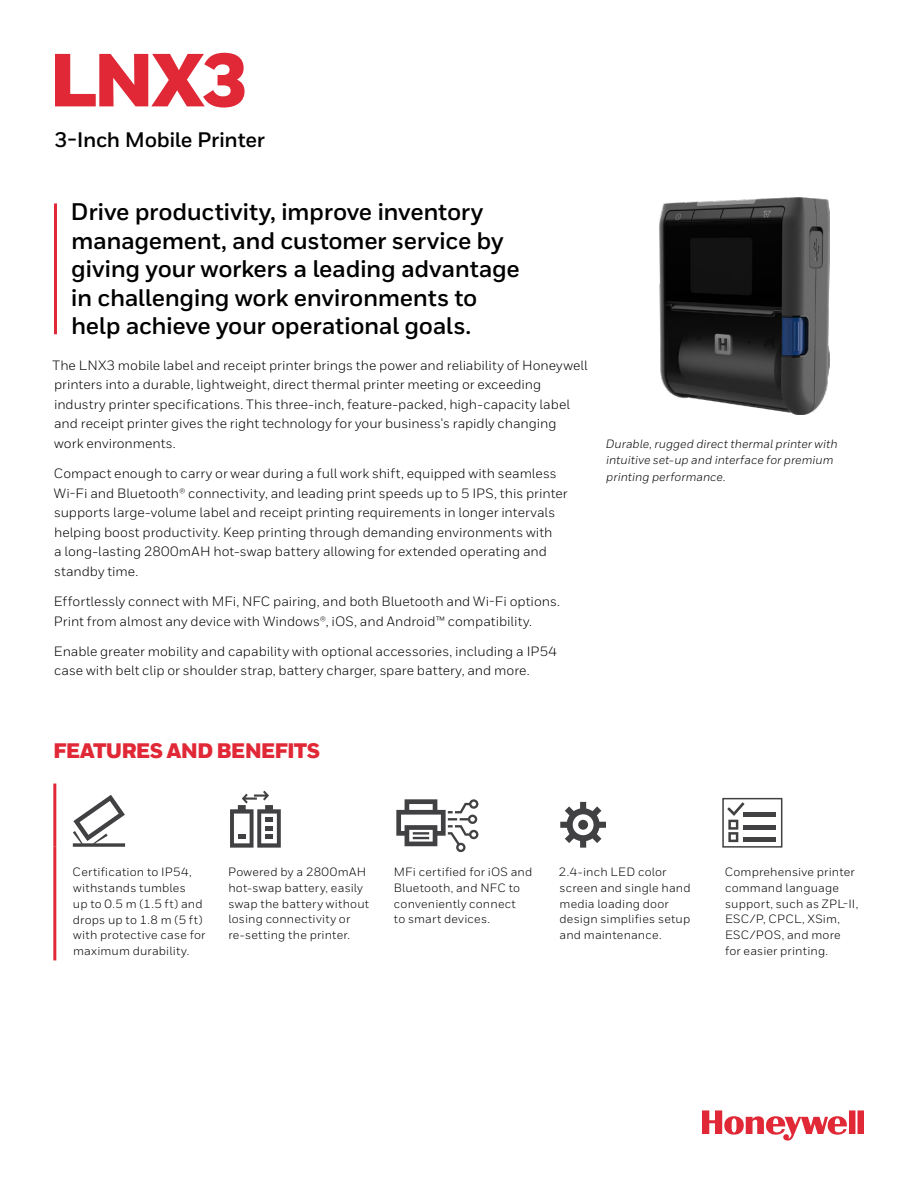
<style>
.page{position:relative;width:918px;height:1188px;background:#fff}
.page>*{position:absolute;margin:0;border:0;box-sizing:border-box;transform-origin:0 0}
.t1{font:900 75px "Honeywell Sans";color:#e02836}
.t2{font:700 24px/28.5px "Honeywell Sans";letter-spacing:-.015em;color:#000}
.t3{font:700 21px "Honeywell Sans";letter-spacing:-.015em;color:#000}
.t4{font:900 21px "Honeywell Sans";letter-spacing:-.04em;color:#e02836}
.t5{font:13.5px/19.5px "Honeywell Sans";color:#000}
.t6{font:12px/15.8px "Honeywell Sans";letter-spacing:.015em;color:#000}
.t7{font:italic 12px/16.5px "Honeywell Sans";color:#000}
</style>
<div class="page">
<img style="left:660px;top:197px;width:170px;height:218px">
<svg style="left:702px;top:1110px;width:162px;height:31px"></svg>
<hr style="left:54px;top:203px;width:3px;height:131px;background:#e02836">
<hr style="left:53px;top:784px;width:3px;height:63px;background:#e02836">
<hr style="left:53px;top:847px;width:3px;height:113px;background:#e02836">
<svg style="left:73px;top:795px;width:52px;height:52px"></svg>
<svg style="left:560px;top:802px;width:46px;height:46px"></svg>
<svg style="left:230px;top:791px;width:51px;height:57px"></svg>
<svg style="left:396px;top:799px;width:82px;height:53px"></svg>
<div style="left:743px;top:812px;width:33px;height:5px;background:#414042"></div>
<div style="left:743px;top:825px;width:33px;height:5px;background:#414042"></div>
<div style="left:743px;top:837px;width:33px;height:5px;background:#414042"></div>
<svg style="left:727px;top:802px;width:18px;height:40px"></svg>
<div style="left:722px;top:798px;width:60px;height:50px;border:2px solid #414042"></div>
<h1 class="t1" style="left:49px;top:37px;width:200px">LNX3</h1>
<h3 class="t3" style="left:54px;top:132px;width:212px">3-Inch Mobile Printer</h3>
<h2 class="t2" style="left:71px;top:200px;width:451px">Drive productivity, improve inventory management, and customer service by giving your workers a leading advantage in challenging work environments to help achieve your operational goals.</h2>
<p class="t5" style="left:52px;top:356px;width:537px">The LNX3 mobile label and receipt printer brings the power and reliability of Honeywell printers into a durable, lightweight, direct thermal printer meeting or exceeding industry printer specifications. This three-inch, feature-packed, high-capacity label and receipt printer gives the right technology for your business's rapidly changing<br>work environments.</p>
<p class="t5" style="left:54px;top:465px;width:515px">Compact enough to carry or wear during a full work shift, equipped with seamless Wi-Fi and Bluetooth® connectivity, and leading print speeds up to 5 IPS, this printer supports large-volume label and receipt printing requirements in longer intervals helping boost productivity. Keep printing through demanding environments with<br>a long-lasting 2800mAH hot-swap battery allowing for extended operating and standby time.</p>
<p class="t5" style="left:54px;top:593px;width:508px">Effortlessly connect with MFi, NFC pairing, and both Bluetooth and Wi-Fi options.<br>Print from almost any device with Windows®, iOS, and Android™ compatibility.</p>
<p class="t5" style="left:54px;top:642px;width:505px">Enable greater mobility and capability with optional accessories, including a IP54 case with belt clip or shoulder strap, battery charger, spare battery, and more.</p>
<p class="t7" style="left:606px;top:436px;width:234px">Durable, rugged direct thermal printer with intuitive set-up and interface for premium printing performance.</p>
<h3 class="t4" style="left:53px;top:739px;width:269px">FEATURES AND BENEFITS</h3>
<p class="t6" style="left:73px;top:865px;width:134px">Certification to IP54, withstands tumbles<br>up to 0.5 m (1.5 ft) and drops up to 1.8 m (5 ft) with protective case for maximum durability.</p>
<p class="t6" style="left:228px;top:865px;width:143px">Powered by a 2800mAH hot-swap battery, easily swap the battery without losing connectivity or re-setting the printer.</p>
<p class="t6" style="left:394px;top:865px;width:140px">MFi certified for iOS and<br>Bluetooth, and NFC to conveniently connect<br>to smart devices.</p>
<p class="t6" style="left:559px;top:865px;width:133px">2.4-inch LED color screen and single hand media loading door design simplifies setup and maintenance.</p>
<p class="t6" style="left:725px;top:865px;width:135px">Comprehensive printer command language support, such as ZPL-II,<br>ESC/P, CPCL, XSim,<br>ESC/POS, and more for easier printing.</p>
</div>
